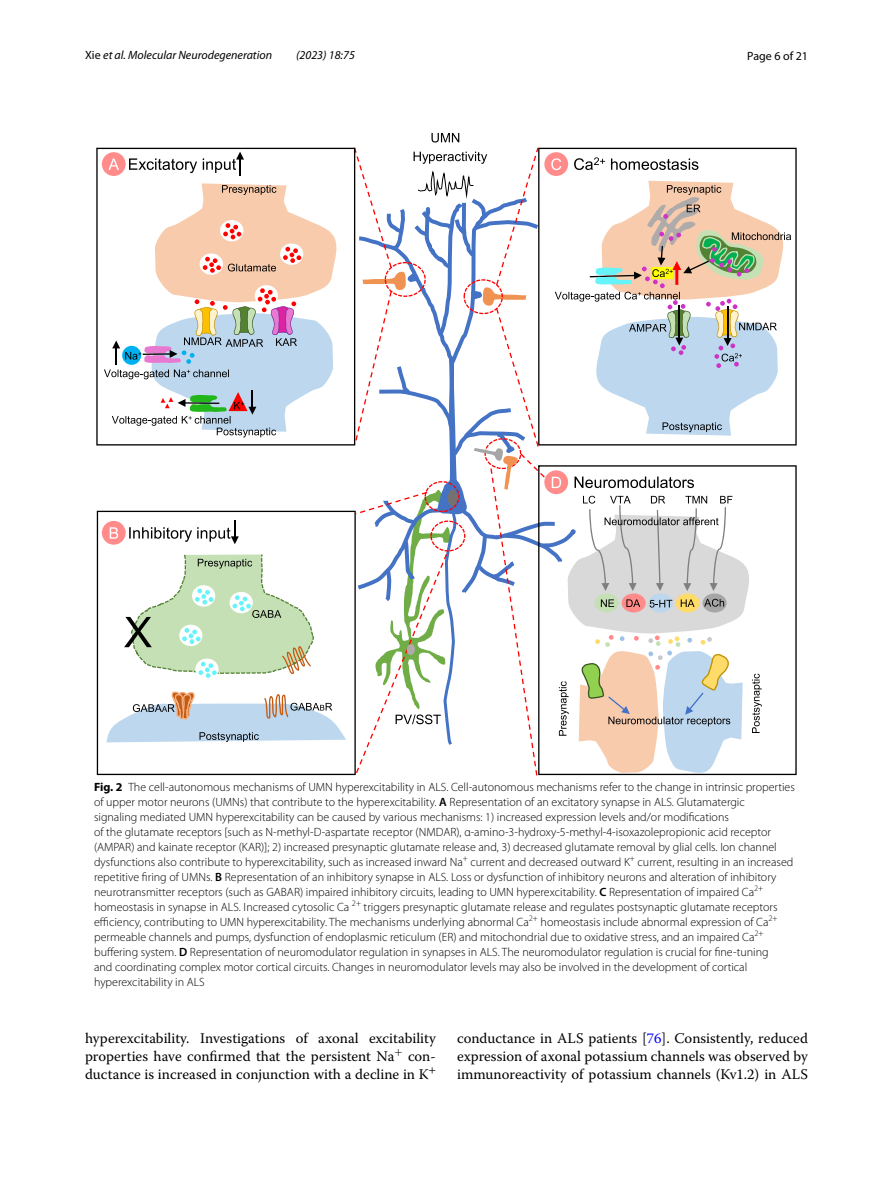
<style>
.page{position:relative;width:893px;height:1187px;background:#fff}
.page>*{position:absolute;margin:0;border:0;box-sizing:border-box;transform-origin:0 0}
.t1{font:14.7px/18px "Warnock Pro";color:#000;text-align:justify}
.t2{font:300 12px/15px "Myriad Pro";color:#000}
.t3{font:italic 12px "Myriad Pro";color:#000}
.t4{font:12px "Myriad Pro";color:#000}
.s1{font-style:normal}
.s2{font-weight:700}
.s3{font-weight:600}
.s4{color:#00f}
</style>
<div class="page">
<svg style="left:96px;top:148px;width:258px;height:297px"></svg>
<svg style="left:97px;top:510px;width:257px;height:265px"></svg>
<svg style="left:791px;top:465px;width:6px;height:310px"></svg>
<svg style="left:791px;top:148px;width:6px;height:297px"></svg>
<div style="left:102px;top:152px;width:24px;height:24px;background:#ff8b8b;border-radius:50%"></div>
<svg style="left:108px;top:158px;width:11px;height:12px"></svg>
<svg style="left:129px;top:152px;width:115px;height:23px"></svg>
<div style="left:102px;top:521px;width:24px;height:23px;background:#ff8b8b;border-radius:50%"></div>
<svg style="left:110px;top:527px;width:8px;height:11px"></svg>
<svg style="left:129px;top:520px;width:110px;height:24px"></svg>
<div style="left:195px;top:658px;width:24px;height:22px;background:#fff;border-radius:50%"></div>
<svg style="left:104px;top:183px;width:233px;height:254px"></svg>
<svg style="left:124px;top:554px;width:190px;height:124px"></svg>
<svg style="left:106px;top:691px;width:240px;height:51px"></svg>
<svg style="left:354px;top:133px;width:437px;height:642px"></svg>
<p class="t3" style="left:85px;top:48px;width:189px"><span class="s1">Xie</span> et al. Molecular Neurodegeneration</p>
<p class="t3" style="left:296px;top:48px;width:60px">(2023) 18:75</p>
<p class="t4" style="left:747px;top:48px;width:62px">Page 6 of 21</p>
<p class="t2" style="left:94px;top:779px;width:702px"><span class="s2">Fig. 2</span> The cell-autonomous mechanisms of UMN hyperexcitability in ALS. Cell-autonomous mechanisms refer to the change in intrinsic properties of upper motor neurons (UMNs) that contribute to the hyperexcitability. <span class="s3">A</span> Representation of an excitatory synapse in ALS. Glutamatergic<br>signaling mediated UMN hyperexcitability can be caused by various mechanisms: 1) increased expression levels and/or modifications<br>of the glutamate receptors [such as N-methyl-D-aspartate receptor (NMDAR), α-amino-3-hydroxy-5-methyl-4-isoxazolepropionic acid receptor (AMPAR) and kainate receptor (KAR)]; 2) increased presynaptic glutamate release and, 3) decreased glutamate removal by glial cells. Ion channel dysfunctions also contribute to hyperexcitability, such as increased inward Na<sup>+</sup> current and decreased outward K<sup>+</sup> current, resulting in an increased repetitive firing of UMNs. <span class="s3">B</span> Representation of an inhibitory synapse in ALS. Loss or dysfunction of inhibitory neurons and alteration of inhibitory neurotransmitter receptors (such as GABAR) impaired inhibitory circuits, leading to UMN hyperexcitability. <span class="s3">C</span> Representation of impaired Ca<sup>2+ </sup>homeostasis in synapse in ALS. Increased cytosolic Ca <sup>2+</sup> triggers presynaptic glutamate release and regulates postsynaptic glutamate receptors efficiency, contributing to UMN hyperexcitability. The mechanisms underlying abnormal Ca<sup>2+</sup> homeostasis include abnormal expression of -Ca<sup>2+ </sup>permeable channels and pumps, dysfunction of endoplasmic reticulum (ER) and mitochondrial due to oxidative stress, and an impaired Ca<sup>2+ </sup>buffering system. <span class="s3">D</span> Representation of neuromodulator regulation in synapses in ALS. The neuromodulator regulation is crucial for fine-tuning<br>and coordinating complex motor cortical circuits. Changes in neuromodulator levels may also be involved in the development of cortical hyperexcitability in ALS</p>
<p class="t1" style="left:85px;top:1028px;width:352px">hyperexcitability. Investigations of axonal excitability properties have confirmed that the persistent Na<sup>+</sup> con&shy;ductance is increased in conjunction with a decline in K<sup>+</sup></p>
<p class="t1" style="left:457px;top:1028px;width:352px">conductance in ALS patients [<span class="s4">76</span>]. Consistently, reduced expression of axonal potassium channels was observed by immunoreactivity of potassium channels (Kv1.2) in ALS</p>
</div>
